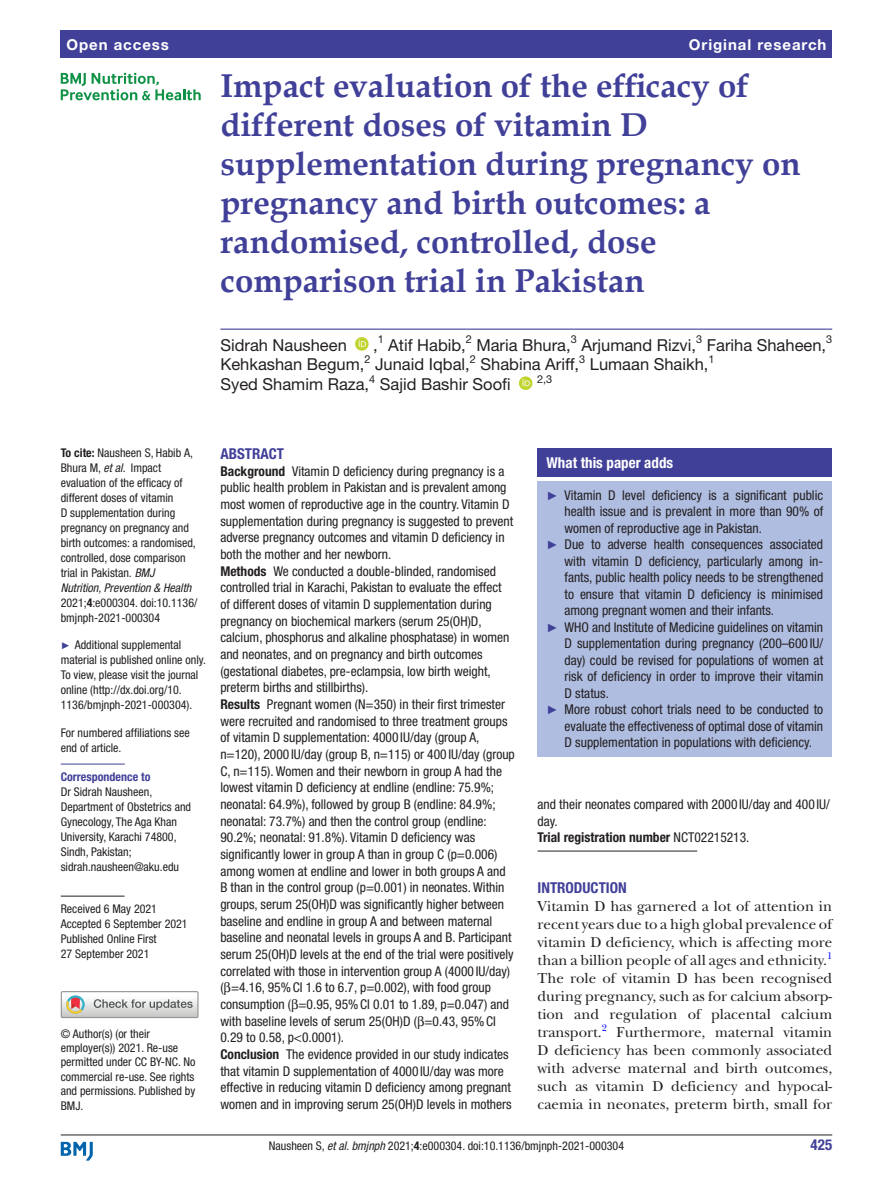
<style>
.page{position:relative;width:893px;height:1191px;background:#fff}
.page>*{position:absolute;margin:0;border:0;box-sizing:border-box;transform-origin:0 0}
.t1{font:700 33px/39px "Book Antiqua";color:#414099}
.t2{font:16.5px "Helvetica Neue LT Std";color:#231f20}
.t3{font:15px/18px "New Baskerville";color:#231f20;text-align:justify}
.t4{font:700 15px "Helvetica Neue LT Std";letter-spacing:.065em;color:#fff}
.t5{font:700 condensed 15px "Helvetica Neue LT Std";color:#414099}
.t6{font:700 condensed 15px "Helvetica Neue LT Std";color:#fff}
.t7{font:condensed 13.5px/16.6px "Helvetica Neue LT Std";color:#231f20}
.t8{font:condensed 12px/15px "Helvetica Neue LT Std";color:#231f20}
.t9{font:700 condensed 12px "Helvetica Neue LT Std";color:#414099}
.t10{font:10.95px "Helvetica Neue LT Std";color:#231f20}
.t11{font:9.9px "New Baskerville";color:#00f}
.s1{font-weight:700}
.s2{font-style:italic}
.s3{font-family:"Arial";font-stretch:normal;font-size:9.75px;color:#414099}
.s4{font-family:"Arial";font-stretch:normal;font-size:12px;color:#414099}
</style>
<div class="page">
<hr style="left:61px;top:1134px;width:771px;height:1px;background:#231f20">
<svg style="left:61px;top:1141px;width:32px;height:19px"></svg>
<div style="left:61px;top:31px;width:771px;height:27px;background:#414099"></div>
<hr style="left:220px;top:328px;width:612px;height:2px;background:#414099">
<svg style="left:355px;top:337px;width:14px;height:14px"></svg>
<svg style="left:519px;top:376px;width:13px;height:14px"></svg>
<hr style="left:61px;top:763px;width:64px;height:1px;background:#414099">
<hr style="left:61px;top:895px;width:64px;height:1px;background:#231f20">
<div style="left:61px;top:991px;width:138px;height:27px;border:1px solid #969090"></div>
<svg style="left:61px;top:991px;width:137px;height:26px"></svg>
<svg style="left:61px;top:73px;width:140px;height:27px"></svg>
<hr style="left:538px;top:850px;width:159px;height:1px;background:#231f20">
<div style="left:538px;top:448px;width:294px;height:29px;background:#414099"></div>
<div style="left:538px;top:481px;width:294px;height:275px;background:#afbde1"></div>
<p class="t4" style="left:66px;top:35px;width:104px">Open access</p>
<p class="t4" style="left:689px;top:35px;width:139px">Original research</p>
<h1 class="t1" style="left:220px;top:66px;width:582px">Impact evaluation of the efficacy of different doses of vitamin D supplementation during pregnancy on pregnancy and birth outcomes: a randomised, controlled, dose comparison trial in Pakistan</h1>
<p class="t2" style="left:220px;top:335px;width:128px">Sidrah Nausheen</p>
<p class="t2" style="left:373px;top:335px;width:6px">,</p>
<p class="t10" style="left:378px;top:333px;width:8px">1</p>
<p class="t2" style="left:388px;top:335px;width:79px">Atif Habib,</p>
<p class="t10" style="left:466px;top:333px;width:8px">2</p>
<p class="t2" style="left:476px;top:335px;width:96px">Maria Bhura,</p>
<p class="t10" style="left:571px;top:333px;width:8px">3</p>
<p class="t2" style="left:581px;top:335px;width:116px">Arjumand Rizvi,</p>
<p class="t10" style="left:696px;top:333px;width:8px">3</p>
<p class="t2" style="left:707px;top:335px;width:121px">Fariha Shaheen,</p>
<p class="t10" style="left:826px;top:333px;width:8px">3</p>
<p class="t2" style="left:220px;top:354px;width:145px">Kehkashan Begum,</p>
<p class="t10" style="left:364px;top:352px;width:8px">2</p>
<p class="t2" style="left:375px;top:354px;width:96px">Junaid Iqbal,</p>
<p class="t10" style="left:470px;top:352px;width:8px">2</p>
<p class="t2" style="left:480px;top:354px;width:100px">Shabina Ariff,</p>
<p class="t10" style="left:579px;top:352px;width:8px">3</p>
<p class="t2" style="left:590px;top:354px;width:120px">Lumaan Shaikh,</p>
<p class="t10" style="left:708px;top:352px;width:8px">1</p>
<p class="t2" style="left:220px;top:374px;width:150px">Syed Shamim Raza,</p>
<p class="t10" style="left:369px;top:372px;width:8px">4</p>
<p class="t2" style="left:380px;top:374px;width:132px">Sajid Bashir Soofi</p>
<p class="t10" style="left:537px;top:372px;width:17px">2,3</p>
<p class="t8" style="left:61px;top:445px;width:138px"><span class="s1">To cite:</span> Nausheen S, Habib A,<br>Bhura M, <span class="s2">et al</span>. Impact evaluation of the efficacy of different doses of vitamin<br>D supplementation during pregnancy on pregnancy and birth outcomes: a randomised, controlled, dose comparison trial in Pakistan. <span class="s2">BMJ<br>Nutrition, Prevention &amp; Health<br></span>2021;<span class="s1">4</span>:e000304. doi:10.1136/ bmjnph-2021-000304</p>
<p class="t8" style="left:61px;top:637px;width:147px"><span class="s3">►</span> Additional supplemental material is published online only.<br>To view, please visit the journal online (http://dx.doi.org/10.<br>1136/bmjnph-2021-000304).</p>
<p class="t8" style="left:61px;top:725px;width:130px">For numbered affiliations see end of article.</p>
<p class="t9" style="left:61px;top:769px;width:91px">Correspondence to</p>
<p class="t8" style="left:61px;top:784px;width:132px">Dr Sidrah Nausheen,<br>Department of Obstetrics and<br>Gynecology, The Aga Khan<br>University, Karachi 74800,<br>Sindh, Pakistan; sidrah.nausheen@aku.edu</p>
<p class="t8" style="left:61px;top:901px;width:128px">Received 6 May 2021<br>Accepted 6 September 2021<br>Published Online First<br>27 September 2021</p>
<p class="t8" style="left:61px;top:1026px;width:136px;line-height:14.4px">© Author(s) (or their employer(s)) 2021. Re-use permitted under CC BY-NC. No commercial re-use. See rights and permissions. Published by<br>BMJ.</p>
<p class="t5" style="left:220px;top:444px;width:65px">ABSTRACT</p>
<p class="t7" style="left:220px;top:462px;width:296px"><span class="s1">Background</span> Vitamin D deficiency during pregnancy is a public health problem in Pakistan and is prevalent among most women of reproductive age in the country. Vitamin D supplementation during pregnancy is suggested to prevent adverse pregnancy outcomes and vitamin D deficiency in both the mother and her newborn.<br><span class="s1">Methods</span> We conducted a double-blinded, randomised controlled trial in Karachi, Pakistan to evaluate the effect<br>of different doses of vitamin D supplementation during pregnancy on biochemical markers (serum 25(OH)D, calcium, phosphorus and alkaline phosphatase) in women and neonates, and on pregnancy and birth outcomes (gestational diabetes, pre-eclampsia, low birth weight, preterm births and stillbirths).<br><span class="s1">Results</span> Pregnant women (N=350) in their first trimester were recruited and randomised to three treatment groups of vitamin D supplementation: 4000 IU/day (group A, n=120), 2000 IU/day (group B, n=115) or 400 IU/day (group C, n=115). Women and their newborn in group A had the lowest vitamin D deficiency at endline (endline: 75.9%; neonatal: 64.9%), followed by group B (endline: 84.9%; neonatal: 73.7%) and then the control group (endline:<br>90.2%; neonatal: 91.8%). Vitamin D deficiency was significantly lower in group A than in group C (p=0.006) among women at endline and lower in both groups A and B than in the control group (p=0.001) in neonates. Within groups, serum 25(OH)D was significantly higher between baseline and endline in group A and between maternal baseline and neonatal levels in groups A and B. Participant serum 25(OH)D levels at the end of the trial were positively correlated with those in intervention group A (4000 IU/day) ( =4.16, 95%CI 1.6 to 6.7, p=0.002), with food group consumption ( =0.95, 95%CI 0.01 to 1.89, p=0.047) and with baseline levels of serum 25(OH)D ( =0.43, 95%CI 0.29 to 0.58, p&lt;0.0001).<br><span class="s1">Conclusion</span> The evidence provided in our study indicates that vitamin D supplementation of 4000 IU/day was more effective in reducing vitamin D deficiency among pregnant women and in improving serum 25(OH)D levels in mothers</p>
<p class="t6" style="left:547px;top:453px;width:128px">What this paper adds</p>
<p class="t7" style="left:547px;top:486px;width:278px"><span class="s4">►</span> Vitamin D level deficiency is a significant public</p>
<p class="t7" style="left:565px;top:503px;width:260px">health issue and is prevalent in more than 90% of</p>
<p class="t7" style="left:565px;top:519px;width:199px">women of reproductive age in Pakistan.</p>
<p class="t7" style="left:547px;top:536px;width:278px"><span class="s4">►</span> Due to adverse health consequences associated</p>
<p class="t7" style="left:565px;top:552px;width:260px">with vitamin D deficiency, particularly among in-</p>
<p class="t7" style="left:565px;top:569px;width:260px">fants, public health policy needs to be strengthened</p>
<p class="t7" style="left:565px;top:585px;width:260px">to ensure that vitamin D deficiency is minimised</p>
<p class="t7" style="left:565px;top:602px;width:211px">among pregnant women and their infants.</p>
<p class="t7" style="left:547px;top:618px;width:278px"><span class="s4">►</span> WHO and Institute of Medicine guidelines on vitamin</p>
<p class="t7" style="left:565px;top:635px;width:260px">D supplementation during pregnancy (200–600 IU/</p>
<p class="t7" style="left:565px;top:651px;width:260px">day) could be revised for populations of women at</p>
<p class="t7" style="left:565px;top:668px;width:260px">risk of deficiency in order to improve their vitamin</p>
<p class="t7" style="left:565px;top:684px;width:46px">D status.</p>
<p class="t7" style="left:547px;top:701px;width:278px"><span class="s4">►</span> More robust cohort trials need to be conducted to</p>
<p class="t7" style="left:565px;top:717px;width:260px">evaluate the effectiveness of optimal dose of vitamin</p>
<p class="t7" style="left:565px;top:734px;width:249px">D supplementation in populations with deficiency.</p>
<p class="t7" style="left:538px;top:796px;width:294px">and their neonates compared with 2000 IU/day and 400 IU/ day.<br><span class="s1">Trial registration number</span> NCT02215213.</p>
<p class="t5" style="left:538px;top:878px;width:91px">INTRODUCTION</p>
<p class="t3" style="left:538px;top:897px;width:296px">Vitamin D has garnered a lot of attention in recent years due to a high global prevalence of vitamin D deficiency, which is affecting more than a billion people of all ages and ethnicity.</p>
<p class="t11" style="left:827px;top:949px;width:7px">1</p>
<p class="t3" style="left:538px;top:969px;width:296px">The role of vitamin D has been recognised during pregnancy, such as for calcium absorp&shy;tion and regulation of placental calcium transport.</p>
<p class="t11" style="left:602px;top:1021px;width:7px">2</p>
<p class="t3" style="left:538px;top:1023px;width:296px;text-indent:79px">Furthermore, maternal vitamin D deficiency has been commonly associated with adverse maternal and birth outcomes, such as vitamin D deficiency and hypocal&shy;caemia in neonates, preterm birth, small for</p>
<p class="t8" style="left:269px;top:1137px;width:357px">Nausheen S, <span class="s2">et al</span>. <span class="s2">bmjnph</span> 2021;<span class="s1">4</span>:e000304. doi:10.1136/bmjnph-2021-000304</p>
<p class="t5" style="left:811px;top:1135px;width:23px">425</p>
</div>
